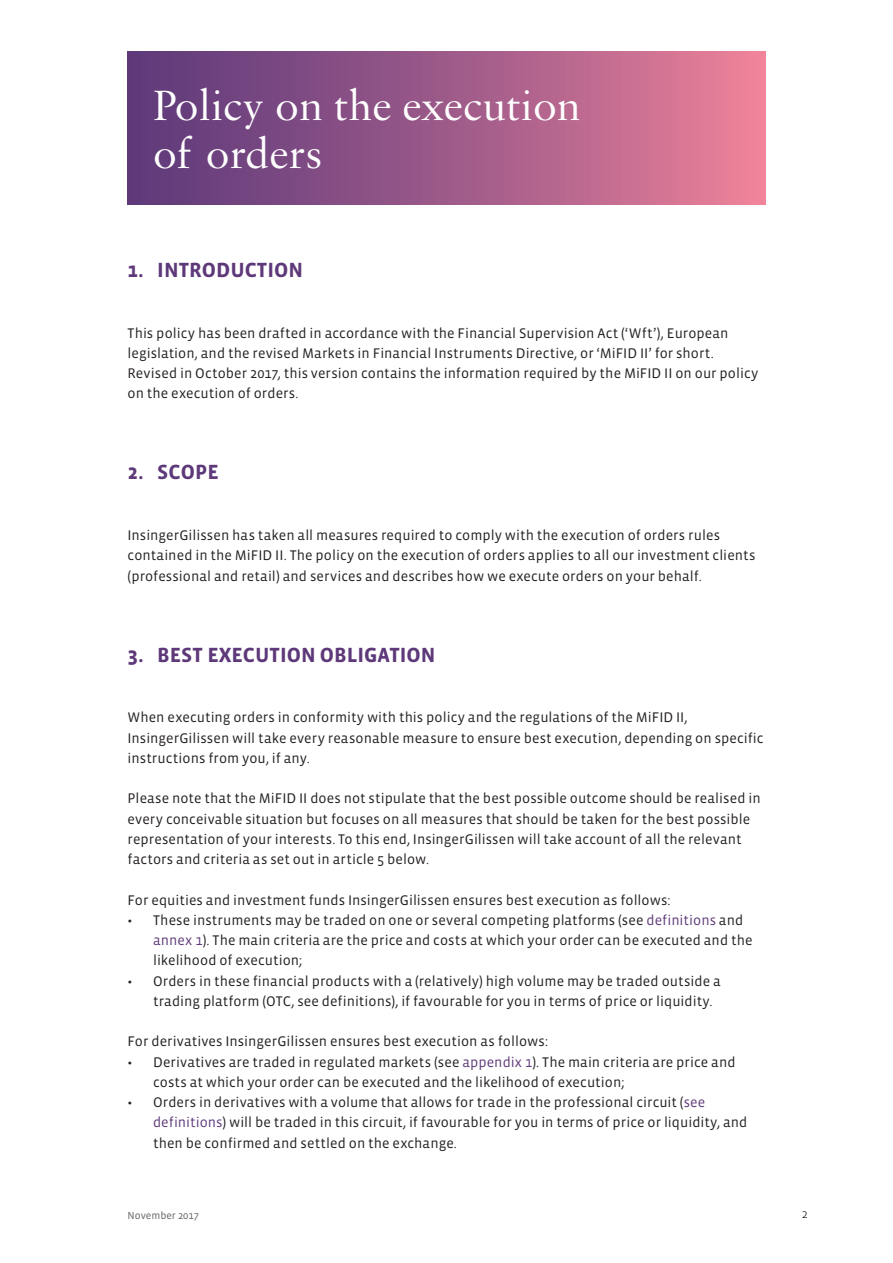
<style>
.page{position:relative;width:893px;height:1263px;background:#fff}
.page>*{position:absolute;margin:0;border:0;box-sizing:border-box;transform-origin:0 0}
.t1{font:45px/48px "Sabon MT Std";color:#fff}
.t2{font:700 21px "Vista Sans";color:#5e397a}
.t3{font:14.25px/20.2px "Vista Sans";letter-spacing:.005em;color:#231f20}
.t4{font:300 12px "Vista Sans";color:#000}
.t5{font:10.5px "Vista Sans";color:#636366}
.s1{color:#5e397a}
</style>
<div class="page">
<div style="left:128px;top:51px;width:637px;height:153px;background:linear-gradient(to right,#57377a,#ea8199)"></div>
<h1 class="t1" style="left:153px;top:81px;width:429px">Policy on the execution of orders</h1>
<h2 class="t2" style="left:128px;top:259px;width:177px">1. INTRODUCTION</h2>
<p class="t3" style="left:128px;top:323px;width:632px">This policy has been drafted in accordance with the Financial Supervision Act (‘Wft’), European legislation, and the revised Markets in Financial Instruments Directive, or ‘MiFID II’ for short.<br>Revised in October 2017, this version contains the information required by the MiFID II on our policy on the execution of orders.</p>
<h2 class="t2" style="left:128px;top:461px;width:93px">2. SCOPE</h2>
<p class="t3" style="left:128px;top:525px;width:629px">InsingerGilissen has taken all measures required to comply with the execution of orders rules contained in the MiFID II. The policy on the execution of orders applies to all our investment clients (professional and retail) and services and describes how we execute orders on your behalf.</p>
<h2 class="t2" style="left:128px;top:644px;width:309px">3. BEST EXECUTION OBLIGATION</h2>
<p class="t3" style="left:128px;top:708px;width:638px">When executing orders in conformity with this policy and the regulations of the MiFID II,<br>InsingerGilissen will take every reasonable measure to ensure best execution, depending on specific instructions from you, if any.</p>
<p class="t3" style="left:128px;top:789px;width:635px">Please note that the MiFID II does not stipulate that the best possible outcome should be realised in every conceivable situation but focuses on all measures that should be taken for the best possible representation of your interests. To this end, InsingerGilissen will take account of all the relevant factors and criteria as set out in article 5 below.</p>
<p class="t3" style="left:128px;top:890px;width:545px">For equities and investment funds InsingerGilissen ensures best execution as follows:</p>
<p class="t3" style="left:153px;top:910px;width:601px;text-indent:-26px">• These instruments may be traded on one or several competing platforms (see <span class="s1">definitions</span> and <span class="s1">annex 1</span>). The main criteria are the price and costs at which your order can be executed and the likelihood of execution;</p>
<p class="t3" style="left:153px;top:971px;width:569px;text-indent:-26px">• Orders in these financial products with a (relatively) high volume may be traded outside a trading platform (OTC, see definitions), if favourable for you in terms of price or liquidity.</p>
<p class="t3" style="left:128px;top:1032px;width:422px">For derivatives InsingerGilissen ensures best execution as follows:</p>
<p class="t3" style="left:153px;top:1052px;width:584px;text-indent:-26px">• Derivatives are traded in regulated markets (see <span class="s1">appendix 1</span>). The main criteria are price and costs at which your order can be executed and the likelihood of execution;</p>
<p class="t3" style="left:153px;top:1092px;width:596px;text-indent:-26px">• Orders in derivatives with a volume that allows for trade in the professional circuit (<span class="s1">see definitions</span>) will be traded in this circuit, if favourable for you in terms of price or liquidity, and then be confirmed and settled on the exchange.</p>
<p class="t5" style="left:128px;top:1209px;width:73px">November 2017</p>
<p class="t4" style="left:802px;top:1208px;width:7px">2</p>
</div>
